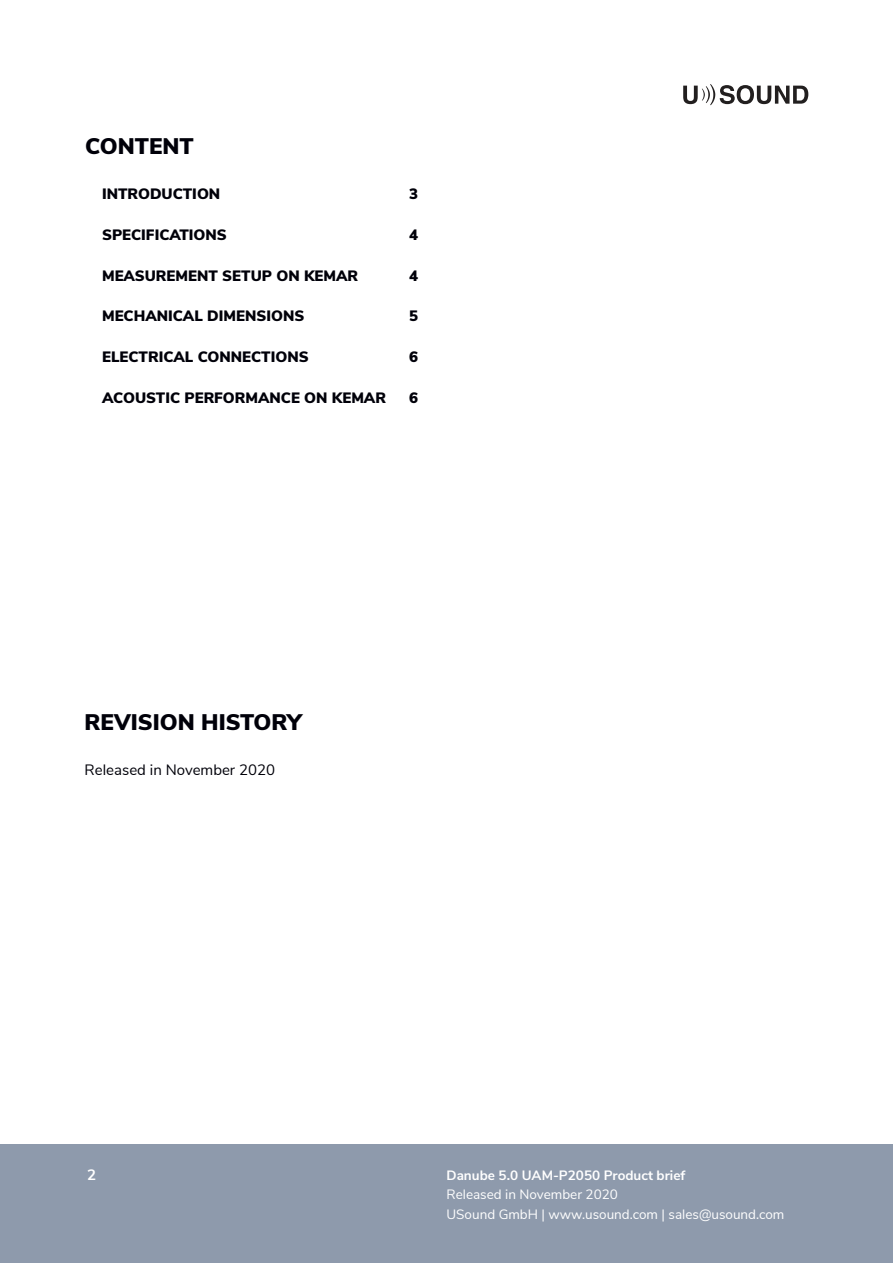
<style>
.page{position:relative;width:893px;height:1263px;background:#fff}
.page>*{position:absolute;margin:0;border:0;box-sizing:border-box;transform-origin:0 0}
.t1{font:900 22.5px "Nunito Sans";color:#000009}
.t2{font:900 15px "Nunito Sans";color:#000009}
.t3{font:15px "Nunito Sans";color:#000009}
.t4{font:700 15px "Nunito Sans";color:#fff}
.t5{font:13.5px/19.5px "Nunito Sans";color:#fff}
.t6{font:700 13.5px "Nunito Sans";color:#fff}
</style>
<div class="page">
<div style="left:0;top:1144px;width:893px;height:119px;background:#8e9aac"></div>
<svg style="left:683px;top:84px;width:125px;height:21px"></svg>
<h1 class="t1" style="left:85px;top:138px;width:110px">CONTENT</h1>
<p class="t2" style="left:102px;top:188px;width:120px">INTRODUCTION</p>
<p class="t2" style="left:409px;top:188px;width:10px">3</p>
<p class="t2" style="left:102px;top:229px;width:126px">SPECIFICATIONS</p>
<p class="t2" style="left:409px;top:229px;width:10px">4</p>
<p class="t2" style="left:102px;top:270px;width:258px">MEASUREMENT SETUP ON KEMAR</p>
<p class="t2" style="left:409px;top:270px;width:10px">4</p>
<p class="t2" style="left:102px;top:311px;width:204px">MECHANICAL DIMENSIONS</p>
<p class="t2" style="left:409px;top:311px;width:10px">5</p>
<p class="t2" style="left:102px;top:351px;width:208px">ELECTRICAL CONNECTIONS</p>
<p class="t2" style="left:409px;top:351px;width:10px">6</p>
<p class="t2" style="left:102px;top:392px;width:285px">ACOUSTIC PERFORMANCE ON KEMAR</p>
<p class="t2" style="left:409px;top:392px;width:10px">6</p>
<h1 class="t1" style="left:85px;top:714px;width:219px">REVISION HISTORY</h1>
<p class="t3" style="left:85px;top:764px;width:192px">Released in November 2020</p>
<p class="t4" style="left:87px;top:1169px;width:11px">2</p>
<p class="t6" style="left:446px;top:1170px;width:240px">Danube 5.0 UAM-P2050 Product brief</p>
<p class="t5" style="left:446px;top:1186px;width:339px">Released in November 2020<br>USound GmbH | www.usound.com | sales@usound.com</p>
</div>
